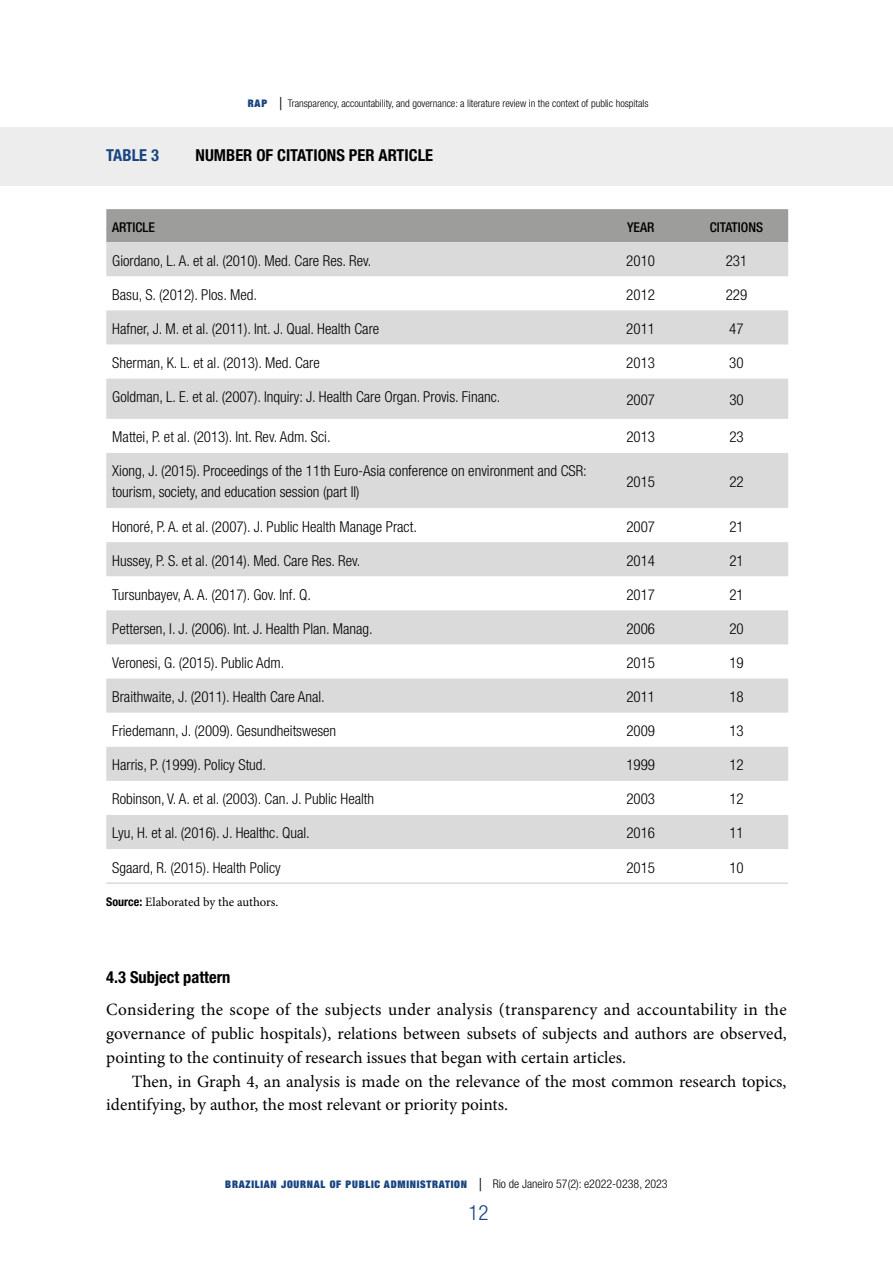
<style>
.page{position:relative;width:893px;height:1263px;background:#fff}
.page>*{position:absolute;margin:0;border:0;box-sizing:border-box;transform-origin:0 0}
.t1{font:300 condensed 21px "Helvetica Neue LT Std";color:#184480}
.t2{font:17.25px/23.9px "Minion Pro";letter-spacing:-.005em;color:#000;text-align:justify}
.t3{font:700 condensed 16.5px "Helvetica Neue LT Std";color:#000}
.t4{font:700 condensed 16.5px "Helvetica Neue LT Std";color:#184480}
.t5{font:300 condensed 15px/21px "Helvetica Neue LT Std";color:#000}
.t6{font:500 condensed 13.5px "Helvetica Neue LT Std";color:#000}
.t7{font:12.75px "Minion Pro";letter-spacing:-.005em;color:#000}
.t8{font:300 condensed 10.5px "Helvetica Neue LT Std";color:#000}
.t9{font:900 expanded 10.5px "Helvetica Neue";letter-spacing:.07em;color:#184480}
.s1{font-family:"Helvetica Neue";font-weight:900;font-stretch:expanded;color:#184480}
.s2{font-size:18px}
.s3{font-family:"Helvetica Neue LT Std";font-weight:700;font-stretch:condensed;font-size:12px}
.s4{font-family:"Helvetica Neue LT Std";font-weight:300;font-stretch:condensed;font-size:18px;color:#000}
.s5{font-family:"Helvetica Neue LT Std";font-weight:300;font-stretch:condensed;font-size:12px;color:#000}
</style>
<div class="page">
<div style="left:0;top:127px;width:893px;height:58px;background:#ededed"></div>
<div style="left:106px;top:209px;width:682px;height:33px;background:#9d9d9c"></div>
<svg style="left:106px;top:242px;width:682px;height:607px;fill:#dadada"></svg>
<hr style="left:106px;top:882px;width:491px;height:2px;background:#dadada">
<hr style="left:597px;top:882px;width:88px;height:2px;background:#dadada">
<hr style="left:685px;top:882px;width:103px;height:2px;background:#dadada">
<p class="t8" style="left:248px;top:98px;width:402px"><span class="s1">RAP</span> <span class="s2">|</span> Transparency, accountability, and governance: a literature review in the context of public hospitals</p>
<p class="t4" style="left:106px;top:145px;width:54px">TABLE 3</p>
<p class="t3" style="left:196px;top:145px;width:239px">NUMBER OF CITATIONS PER ARTICLE</p>
<p class="t6" style="left:112px;top:219px;width:44px">ARTICLE</p>
<p class="t6" style="left:627px;top:219px;width:29px">YEAR</p>
<p class="t6" style="left:710px;top:219px;width:55px">CITATIONS</p>
<p class="t5" style="left:112px;top:250px;width:261px">Giordano, L. A. et al. (2010). Med. Care Res. Rev.</p>
<p class="t5" style="left:626px;top:250px;width:30px">2010</p>
<p class="t5" style="left:726px;top:250px;width:23px">231</p>
<p class="t5" style="left:112px;top:284px;width:146px">Basu, S. (2012). Plos. Med.</p>
<p class="t5" style="left:626px;top:284px;width:30px">2012</p>
<p class="t5" style="left:726px;top:284px;width:23px">229</p>
<p class="t5" style="left:112px;top:318px;width:268px">Hafner, J. M. et al. (2011). Int. J. Qual. Health Care</p>
<p class="t5" style="left:626px;top:318px;width:30px">2011</p>
<p class="t5" style="left:729px;top:318px;width:16px">47</p>
<p class="t5" style="left:112px;top:352px;width:209px">Sherman, K. L. et al. (2013). Med. Care</p>
<p class="t5" style="left:626px;top:352px;width:30px">2013</p>
<p class="t5" style="left:729px;top:352px;width:16px">30</p>
<p class="t5" style="left:112px;top:386px;width:390px">Goldman, L. E. et al. (2007). Inquiry: J. Health Care Organ. Provis. Financ.</p>
<p class="t5" style="left:626px;top:389px;width:30px">2007</p>
<p class="t5" style="left:729px;top:389px;width:16px">30</p>
<p class="t5" style="left:112px;top:426px;width:220px">Mattei, P. et al. (2013). Int. Rev. Adm. Sci.</p>
<p class="t5" style="left:626px;top:426px;width:30px">2013</p>
<p class="t5" style="left:729px;top:426px;width:16px">23</p>
<p class="t5" style="left:112px;top:460px;width:476px">Xiong, J. (2015). Proceedings of the 11th Euro-Asia conference on environment and CSR: tourism, society, and education session (part II)</p>
<p class="t5" style="left:626px;top:471px;width:30px">2015</p>
<p class="t5" style="left:729px;top:471px;width:16px">22</p>
<p class="t5" style="left:112px;top:516px;width:306px">Honoré, P. A. et al. (2007). J. Public Health Manage Pract.</p>
<p class="t5" style="left:626px;top:516px;width:30px">2007</p>
<p class="t5" style="left:729px;top:516px;width:16px">21</p>
<p class="t5" style="left:112px;top:550px;width:250px">Hussey, P. S. et al. (2014). Med. Care Res. Rev.</p>
<p class="t5" style="left:626px;top:550px;width:30px">2014</p>
<p class="t5" style="left:729px;top:550px;width:16px">21</p>
<p class="t5" style="left:112px;top:584px;width:200px">Tursunbayev, A. A. (2017). Gov. Inf. Q.</p>
<p class="t5" style="left:626px;top:584px;width:30px">2017</p>
<p class="t5" style="left:729px;top:584px;width:16px">21</p>
<p class="t5" style="left:112px;top:618px;width:262px">Pettersen, I. J. (2006). Int. J. Health Plan. Manag.</p>
<p class="t5" style="left:626px;top:618px;width:30px">2006</p>
<p class="t5" style="left:729px;top:618px;width:16px">20</p>
<p class="t5" style="left:112px;top:652px;width:173px">Veronesi, G. (2015). Public Adm.</p>
<p class="t5" style="left:626px;top:652px;width:30px">2015</p>
<p class="t5" style="left:729px;top:652px;width:16px">19</p>
<p class="t5" style="left:112px;top:686px;width:214px">Braithwaite, J. (2011). Health Care Anal.</p>
<p class="t5" style="left:626px;top:686px;width:30px">2011</p>
<p class="t5" style="left:729px;top:686px;width:16px">18</p>
<p class="t5" style="left:112px;top:720px;width:225px">Friedemann, J. (2009). Gesundheitswesen</p>
<p class="t5" style="left:626px;top:720px;width:30px">2009</p>
<p class="t5" style="left:729px;top:720px;width:16px">13</p>
<p class="t5" style="left:112px;top:754px;width:155px">Harris, P. (1999). Policy Stud.</p>
<p class="t5" style="left:626px;top:754px;width:30px">1999</p>
<p class="t5" style="left:729px;top:754px;width:16px">12</p>
<p class="t5" style="left:112px;top:788px;width:263px">Robinson, V. A. et al. (2003). Can. J. Public Health</p>
<p class="t5" style="left:626px;top:788px;width:30px">2003</p>
<p class="t5" style="left:729px;top:788px;width:16px">12</p>
<p class="t5" style="left:112px;top:822px;width:199px">Lyu, H. et al. (2016). J. Healthc. Qual.</p>
<p class="t5" style="left:626px;top:822px;width:30px">2016</p>
<p class="t5" style="left:729px;top:822px;width:16px">11</p>
<p class="t5" style="left:112px;top:856px;width:170px">Sgaard, R. (2015). Health Policy</p>
<p class="t5" style="left:626px;top:856px;width:30px">2015</p>
<p class="t5" style="left:729px;top:856px;width:16px">10</p>
<p class="t7" style="left:106px;top:893px;width:174px"><span class="s3">Source:</span> Elaborated by the authors.</p>
<p class="t3" style="left:106px;top:967px;width:126px">4.3 Subject pattern</p>
<p class="t2" style="left:106px;top:998px;width:682px">Considering the scope of the subjects under analysis (transparency and accountability in the governance of public hospitals), relations between subsets of subjects and authors are observed, pointing to the continuity of research issues that began with certain articles.</p>
<p class="t2" style="left:106px;top:1069px;width:682px;text-indent:26px">Then, in Graph 4, an analysis is made on the relevance of the most common research topics, identifying, by author, the most relevant or priority points.</p>
<p class="t9" style="left:225px;top:1177px;width:444px">BRAZILIAN JOURNAL OF PUBLIC ADMINISTRATION <span class="s4">|</span> <span class="s5">Rio de Janeiro 57(2): e2022-0238, 2023</span></p>
<h1 class="t1" style="left:468px;top:1200px;width:22px">12</h1>
</div>
